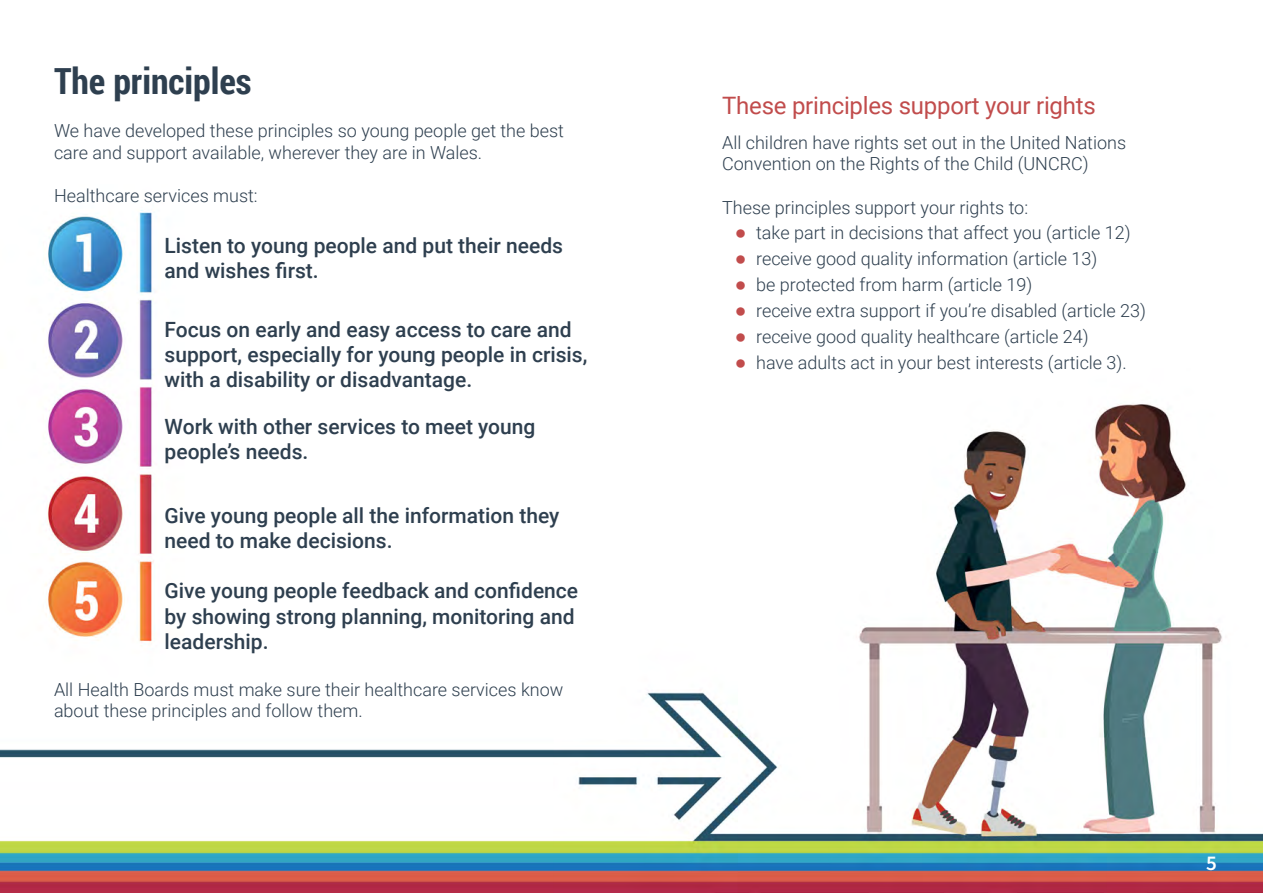
<style>
.page{position:relative;width:1263px;height:893px;background:#fff}
.page>*{position:absolute;margin:0;border:0;box-sizing:border-box;transform-origin:0 0}
.t1{font:700 36px "Roboto Condensed";color:#2e3f4f}
.t2{font:24px "Roboto";letter-spacing:-.01em;color:#c14c4c}
.t3{font:500 21px/25.2px "Roboto";color:#2e3f4f}
.t4{font:600 21px "Source Sans Pro";color:#fff}
.t5{font:300 18px/21.6px "Roboto";color:#2e3f4f}
.s1{font-family:"Arial";font-weight:700;font-size:19.5px;color:#c14c4c}
</style>
<div class="page">
<img style="left:0;top:210px;width:1263px;height:683px">
<p class="t1" style="left:54px;top:56px;width:199px">The principles</p>
<p class="t5" style="left:54px;top:119px;width:511px">We have developed these principles so young people get the best care and support available, wherever they are in Wales.</p>
<p class="t5" style="left:54px;top:184px;width:205px">Healthcare services must:</p>
<p class="t3" style="left:165px;top:232px;width:400px">Listen to young people and put their needs and wishes first.</p>
<p class="t3" style="left:165px;top:316px;width:424px">Focus on early and easy access to care and support, especially for young people in crisis, with a disability or disadvantage.</p>
<p class="t3" style="left:165px;top:413px;width:372px">Work with other services to meet young people’s needs.</p>
<p class="t3" style="left:165px;top:502px;width:396px">Give young people all the information they need to make decisions.</p>
<p class="t3" style="left:165px;top:578px;width:415px">Give young people feedback and confidence by showing strong planning, monitoring and leadership.</p>
<p class="t5" style="left:54px;top:678px;width:511px">All Health Boards must make sure their healthcare services know about these principles and follow them.</p>
<p class="t2" style="left:722px;top:89px;width:375px">These principles support your rights</p>
<p class="t5" style="left:722px;top:131px;width:406px">All children have rights set out in the United Nations<br>Convention on the Rights of the Child (UNCRC)</p>
<p class="t5" style="left:722px;top:196px;width:307px">These principles support your rights to:</p>
<p class="t5" style="left:735px;top:222px;width:397px"><span class="s1">●</span> take part in decisions that affect you (article 12)</p>
<p class="t5" style="left:735px;top:247px;width:364px"><span class="s1">●</span> receive good quality information (article 13)</p>
<p class="t5" style="left:735px;top:273px;width:299px"><span class="s1">●</span> be protected from harm (article 19)</p>
<p class="t5" style="left:735px;top:299px;width:413px"><span class="s1">●</span> receive extra support if you’re disabled (article 23)</p>
<p class="t5" style="left:735px;top:325px;width:355px"><span class="s1">●</span> receive good quality healthcare (article 24)</p>
<p class="t5" style="left:735px;top:351px;width:393px"><span class="s1">●</span> have adults act in your best interests (article 3).</p>
<p class="t4" style="left:1206px;top:849px;width:12px">5</p>
</div>
